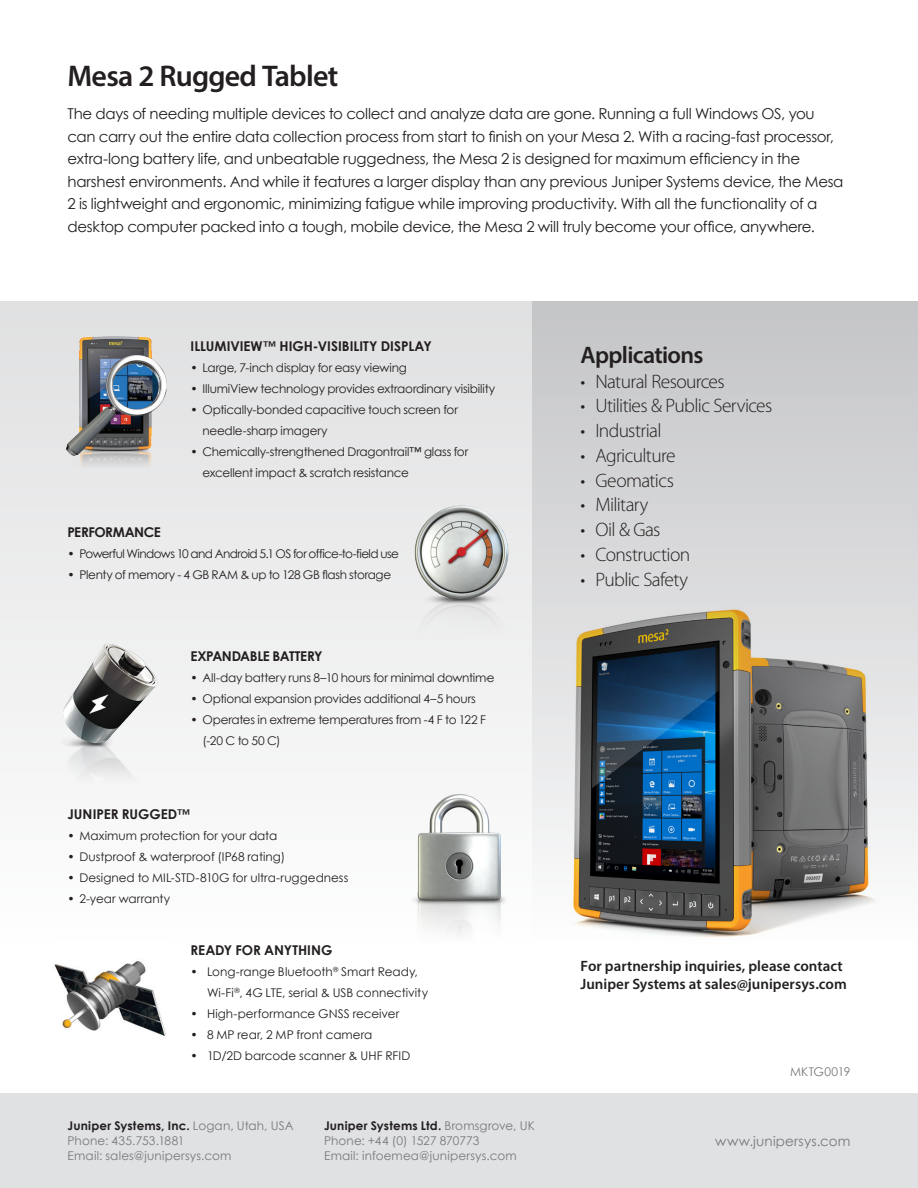
<style>
.page{position:relative;width:918px;height:1188px;background:#fff}
.page>*{position:absolute;margin:0;border:0;box-sizing:border-box;transform-origin:0 0}
.t1{font:600 30px "Myriad Pro";letter-spacing:-.025em;color:#231f20}
.t2{font:600 24px "Myriad Pro";letter-spacing:-.03em;color:#231f20}
.t3{font:300 19.5px "Myriad Pro";letter-spacing:-.03em;color:#231f20}
.t4{font:15px/22.5px "Century Gothic";letter-spacing:-.02em;color:#231f20}
.t5{font:600 15px/18px "Myriad Pro";color:#231f20}
.t6{font:700 13.5px "Century Gothic";letter-spacing:-.005em;color:#231f20}
.t7{font:13.5px "Century Gothic";letter-spacing:.015em;color:#76787b}
.t8{font:700 13.5px "Century Gothic";letter-spacing:-.03em;color:#231f20}
.t9{font:700 13.5px "Century Gothic";letter-spacing:-.035em;color:#231f20}
.t10{font:12px/21px "Century Gothic";letter-spacing:-.015em;color:#231f20}
.t11{font:12px "Century Gothic";letter-spacing:.015em;color:#76787b}
.t12{font:12px "Century Gothic";letter-spacing:.005em;color:#231f20}
.t13{font:700 12px "Century Gothic";letter-spacing:.01em;color:#231f20}
.t14{font:12px "Century Gothic";letter-spacing:-.05em;color:#231f20}
.s1{font-weight:400;color:#76787b}
</style>
<div class="page">
<div style="left:0;top:1094px;width:918px;height:94px;background:#e0e1e3"></div>
<svg style="left:0;top:302px;width:918px;height:460px"></svg>
<img style="left:357px;top:472px;width:210px;height:211px">
<img style="left:56px;top:640px;width:107px;height:144px">
<img style="left:413px;top:794px;width:75px;height:141px">
<img style="left:54px;top:961px;width:112px;height:75px">
<img style="left:488px;top:544px;width:430px;height:394px">
<img style="left:59px;top:310px;width:113px;height:180px">
<p class="t1" style="left:68px;top:56px;width:272px">Mesa 2 Rugged Tablet</p>
<p class="t4" style="left:68px;top:102px;width:777px">The days of needing multiple devices to collect and analyze data are gone. Running a full Windows OS, you can carry out the entire data collection process from start to finish on your Mesa 2. With a racing-fast processor, extra-long battery life, and unbeatable ruggedness, the Mesa 2 is designed for maximum efficiency in the harshest environments. And while it features a larger display than any previous Juniper Systems device, the Mesa 2 is lightweight and ergonomic, minimizing fatigue while improving productivity. With all the functionality of a desktop computer packed into a tough, mobile device, the Mesa 2 will truly become your office, anywhere.</p>
<p class="t6" style="left:190px;top:337px;width:243px">ILLUMIVIEW™ HIGH-VISIBILITY DISPLAY</p>
<p class="t10" style="left:190px;top:357px;width:218px">• Large, 7-inch display for easy viewing</p>
<p class="t10" style="left:190px;top:378px;width:306px">• IllumiView technology provides extraordinary visibility</p>
<p class="t10" style="left:202px;top:399px;width:257px;text-indent:-12px">• Optically-bonded capacitive touch screen for needle-sharp imagery</p>
<p class="t10" style="left:202px;top:441px;width:267px;text-indent:-12px">• Chemically-strengthened Dragontrail™ glass for excellent impact &amp; scratch resistance</p>
<p class="t9" style="left:68px;top:523px;width:95px">PERFORMANCE</p>
<p class="t14" style="left:68px;top:546px;width:333px">• Powerful Windows 10 and Android 5.1 OS for office-to-field use</p>
<p class="t10" style="left:68px;top:564px;width:325px">• Plenty of memory - 4 GB RAM &amp; up to 128 GB flash storage</p>
<p class="t8" style="left:190px;top:648px;width:133px">EXPANDABLE BATTERY</p>
<p class="t10" style="left:190px;top:667px;width:305px">• All-day battery runs 8–10 hours for minimal downtime</p>
<p class="t10" style="left:190px;top:688px;width:287px">• Optional expansion provides additional 4–5 hours</p>
<p class="t10" style="left:202px;top:709px;width:285px;text-indent:-12px">• Operates in extreme temperatures from -4 F to 122 F (-20 C to 50 C)</p>
<p class="t6" style="left:68px;top:805px;width:124px">JUNIPER RUGGED™</p>
<p class="t10" style="left:68px;top:825px;width:211px">• Maximum protection for your data</p>
<p class="t10" style="left:68px;top:846px;width:219px">• Dustproof &amp; waterproof (IP68 rating)</p>
<p class="t12" style="left:68px;top:870px;width:282px">• Designed to MIL-STD-810G for ultra-ruggedness</p>
<p class="t10" style="left:68px;top:888px;width:104px">• 2-year warranty</p>
<p class="t6" style="left:190px;top:941px;width:143px">READY FOR ANYTHING</p>
<p class="t10" style="left:207px;top:961px;width:223px;text-indent:-16px">• Long-range Bluetooth<sup>®</sup> Smart Ready,<br>Wi-Fi<sup>®</sup>, 4G LTE, serial &amp; USB connectivity</p>
<p class="t12" style="left:190px;top:1006px;width:210px">• High-performance GNSS receiver</p>
<p class="t10" style="left:190px;top:1024px;width:183px">• 8 MP rear, 2 MP front camera</p>
<p class="t10" style="left:190px;top:1045px;width:221px">• 1D/2D barcode scanner &amp; UHF RFID</p>
<p class="t13" style="left:68px;top:1118px;width:228px">Juniper Systems, Inc. <span class="s1">Logan, Utah, USA</span></p>
<p class="t11" style="left:68px;top:1133px;width:119px">Phone: 435.753.1881</p>
<p class="t11" style="left:68px;top:1148px;width:166px">Email: sales@junipersys.com</p>
<p class="t13" style="left:324px;top:1118px;width:212px">Juniper Systems Ltd. <span class="s1">Bromsgrove, UK</span></p>
<p class="t11" style="left:324px;top:1133px;width:157px">Phone: +44 (0) 1527 870773</p>
<p class="t11" style="left:324px;top:1148px;width:194px">Email: infoemea@junipersys.com</p>
<p class="t2" style="left:580px;top:340px;width:125px">Applications</p>
<p class="t3" style="left:580px;top:370px;width:146px">• Natural Resources</p>
<p class="t3" style="left:580px;top:395px;width:193px">• Utilities &amp; Public Services</p>
<p class="t3" style="left:580px;top:420px;width:82px">• Industrial</p>
<p class="t3" style="left:580px;top:445px;width:96px">• Agriculture</p>
<p class="t3" style="left:580px;top:469px;width:95px">• Geomatics</p>
<p class="t3" style="left:580px;top:494px;width:69px">• Military</p>
<p class="t3" style="left:580px;top:519px;width:81px">• Oil &amp; Gas</p>
<p class="t3" style="left:580px;top:544px;width:111px">• Construction</p>
<p class="t3" style="left:580px;top:568px;width:109px">• Public Safety</p>
<p class="t5" style="left:580px;top:957px;width:268px">For partnership inquiries, please contact<br>Juniper Systems at sales@junipersys.com</p>
<p class="t11" style="left:790px;top:1064px;width:62px">MKTG0019</p>
<p class="t7" style="left:715px;top:1133px;width:137px">www.junipersys.com</p>
</div>
